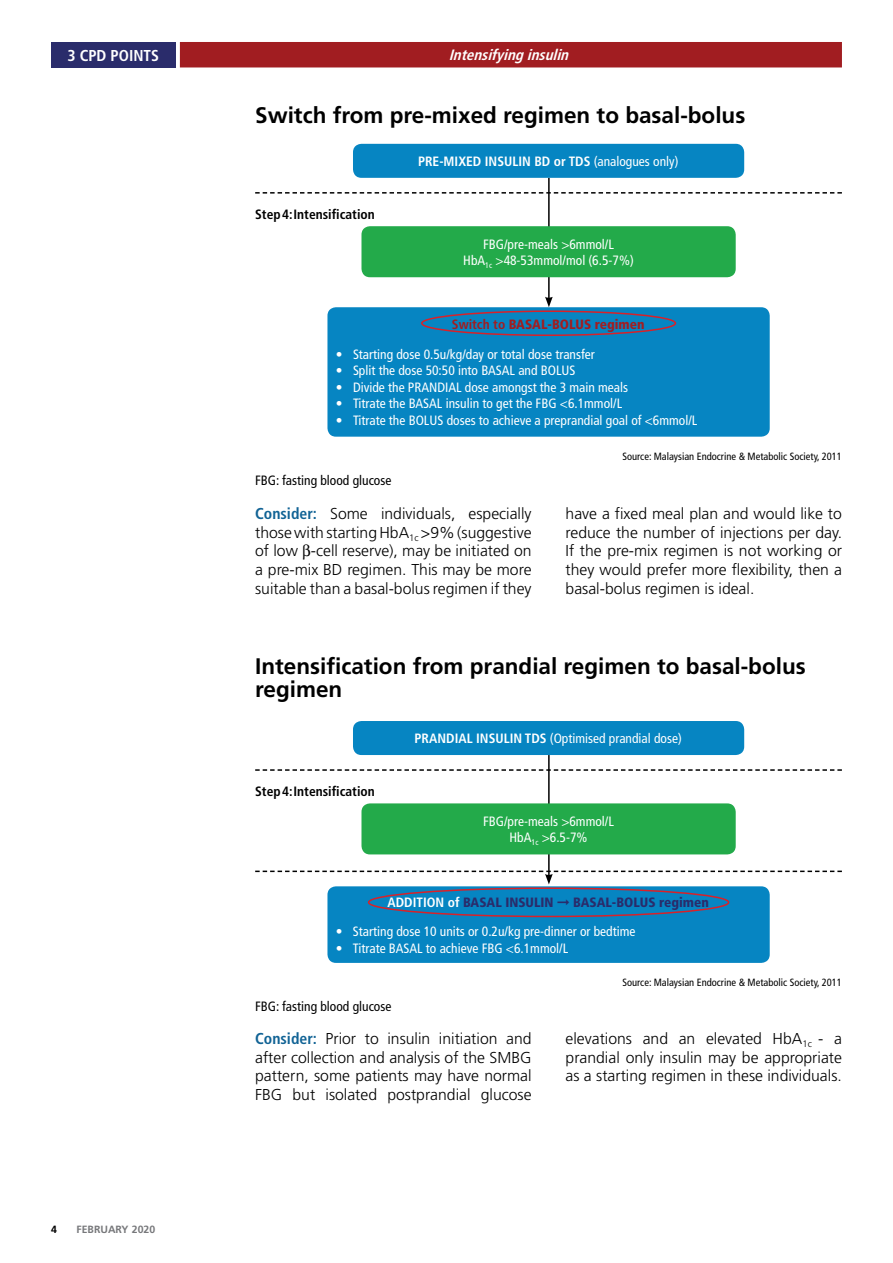
<style>
.page{position:relative;width:893px;height:1263px;background:#fff}
.page>*{position:absolute;margin:0;border:0;box-sizing:border-box;transform-origin:0 0}
.t1{font:700 22.5px/22.5px "Frutiger LT Std";color:#000}
.t2{font:300 15.75px/18.8px "Frutiger LT Std";color:#000;text-align:justify}
.t3{font:700 condensed 15.75px "Frutiger LT Std";color:#fff}
.t4{font:italic 700 condensed 15px "Frutiger LT Std";color:#fff}
.t5{font:condensed 13.5px/16.5px "Frutiger LT Std";color:#fff;text-align:center}
.t6{font:condensed 13.5px "Frutiger LT Std";color:#000}
.t7{font:700 condensed 13.5px "Frutiger LT Std";color:#000}
.t8{font:900 condensed 13.5px "Frutiger LT Std";color:#2a2c6b}
.t9{font:700 condensed 13.5px "Frutiger LT Std";color:#fff}
.t10{font:900 condensed 13.5px "Frutiger LT Std";color:#a11d21}
.t11{font:condensed 10.5px "Frutiger LT Std";color:#000}
.t12{font:700 10.5px "Frutiger LT Std";color:#77787b}
.t13{font:700 10.5px "Frutiger LT Std";color:#000}
.s1{font-weight:400}
.s2{font-weight:700}
.s3{font-weight:700;font-stretch:condensed;color:#116395}
.s4{font-weight:700;color:#fff}
</style>
<div class="page">
<div style="left:180px;top:42px;width:662px;height:25px;background:#a11d21"></div>
<div style="left:51px;top:42px;width:124px;height:25px;background:#2a2c6b"></div>
<hr style="left:548px;top:178px;width:2px;height:121px;background:#000">
<svg style="left:545px;top:297px;width:8px;height:10px"></svg>
<hr style="left:548px;top:755px;width:2px;height:121px;background:#000">
<div style="left:353px;top:144px;width:391px;height:34px;background:#0685c2;border-radius:9px"></div>
<div style="left:353px;top:721px;width:391px;height:34px;background:#0685c2;border-radius:9px"></div>
<div style="left:361px;top:226px;width:375px;height:51px;background:#23aa4a;border-radius:9px"></div>
<div style="left:361px;top:803px;width:375px;height:51px;background:#23aa4a;border-radius:9px"></div>
<div style="left:327px;top:307px;width:443px;height:130px;background:#0685c2;border-radius:9px"></div>
<div style="left:327px;top:886px;width:443px;height:77px;background:#0685c2;border-radius:9px"></div>
<svg style="left:255px;top:192px;width:587px;height:2px"></svg>
<svg style="left:255px;top:769px;width:587px;height:2px"></svg>
<svg style="left:255px;top:870px;width:587px;height:14px"></svg>
<div style="left:421px;top:310px;width:255px;height:26px;border:2px solid #da2128;border-radius:50%"></div>
<div style="left:368px;top:887px;width:361px;height:30px;border:2px solid #da2128;border-radius:50%"></div>
<p class="t3" style="left:67px;top:46px;width:93px">3 CPD POINTS</p>
<p class="t4" style="left:449px;top:46px;width:126px">Intensifyinginsulin</p>
<h1 class="t1" style="left:255px;top:104px;width:492px">Switch from pre-mixed regimen to basal-bolus</h1>
<p class="t7" style="left:255px;top:206px;width:121px">Step 4: Intensification</p>
<p class="t9" style="left:418px;top:153px;width:262px">PRE-MIXED INSULIN BD or TDS <span class="s1">(analogues only)</span></p>
<p class="t5" style="left:463px;top:236px;width:172px">FBG/pre-meals &gt;6mmol/L<br>HbA<sub>1c</sub> &gt;48-53mmol/mol (6.5-7%)</p>
<p class="t10" style="left:452px;top:317px;width:194px"><span class="s2">Switch to</span> BASAL-BOLUS regimen</p>
<p class="t5" style="left:336px;top:346px;width:260px">• Starting dose 0.5u/kg/day or total dose transfer</p>
<p class="t5" style="left:336px;top:362px;width:241px">• Split the dose 50:50 into BASAL and BOLUS</p>
<p class="t5" style="left:336px;top:379px;width:294px">• Divide the PRANDIAL dose amongst the 3 main meals</p>
<p class="t5" style="left:336px;top:395px;width:288px">• Titrate the BASAL insulin to get the FBG &lt;6.1mmol/L</p>
<p class="t5" style="left:336px;top:412px;width:363px">• Titrate the BOLUS doses to achieve a preprandial goal of &lt;6mmol/L</p>
<p class="t6" style="left:255px;top:472px;width:138px">FBG: fasting blood glucose</p>
<p class="t11" style="left:622px;top:450px;width:221px">Source: Malaysian Endocrine &amp; Metabolic Society, 2011</p>
<p class="t2" style="left:255px;top:504px;width:278px"><span class="s3">Consider:</span> Some individuals, especially those with starting HbA<sub>1c</sub> &gt;9% (suggestive of low -cell reserve), may be initiated on a pre-mix BD regimen. This may be more suitable than a basal-bolus regimen if they</p>
<p class="t2" style="left:566px;top:504px;width:278px">have a fixed meal plan and would like to reduce the number of injections per day.<br>If the pre-mix regimen is not working or they would prefer more flexibility, then a basal-bolus regimen is ideal.</p>
<h1 class="t1" style="left:255px;top:655px;width:552px">Intensification from prandial regimen to basal-bolus regimen</h1>
<p class="t7" style="left:255px;top:783px;width:121px">Step 4: Intensification</p>
<p class="t5" style="left:415px;top:730px;width:269px"><span class="s2">PRANDIAL INSULIN TDS</span> (Optimised prandial dose)</p>
<p class="t5" style="left:483px;top:813px;width:132px">FBG/pre-meals &gt;6mmol/L<br>HbA<sub>1c</sub> &gt;6.5-7%</p>
<p class="t8" style="left:388px;top:894px;width:323px"><span class="s4">ADDITION of</span> BASAL INSULIN ➞ BASAL-BOLUS regimen</p>
<p class="t5" style="left:336px;top:923px;width:301px">• Starting dose 10 units or 0.2u/kg pre-dinner or bedtime</p>
<p class="t5" style="left:336px;top:940px;width:234px">• Titrate BASAL to achieve FBG &lt;6.1mmol/L</p>
<p class="t6" style="left:255px;top:998px;width:138px">FBG: fasting blood glucose</p>
<p class="t11" style="left:622px;top:976px;width:221px">Source: Malaysian Endocrine &amp; Metabolic Society, 2011</p>
<p class="t13" style="left:51px;top:1223px;width:7px">4</p>
<p class="t12" style="left:77px;top:1223px;width:80px">FEBRUARY 2020</p>
<p class="t2" style="left:255px;top:1029px;width:278px"><span class="s3">Consider:</span> Prior to insulin initiation and after collection and analysis of the SMBG pattern, some patients may have normal FBG but isolated postprandial glucose</p>
<p class="t2" style="left:566px;top:1029px;width:278px">elevations and an elevated HbA<sub>1c</sub> - a prandial only insulin may be appropriate as a starting regimen in these individuals.</p>
</div>
